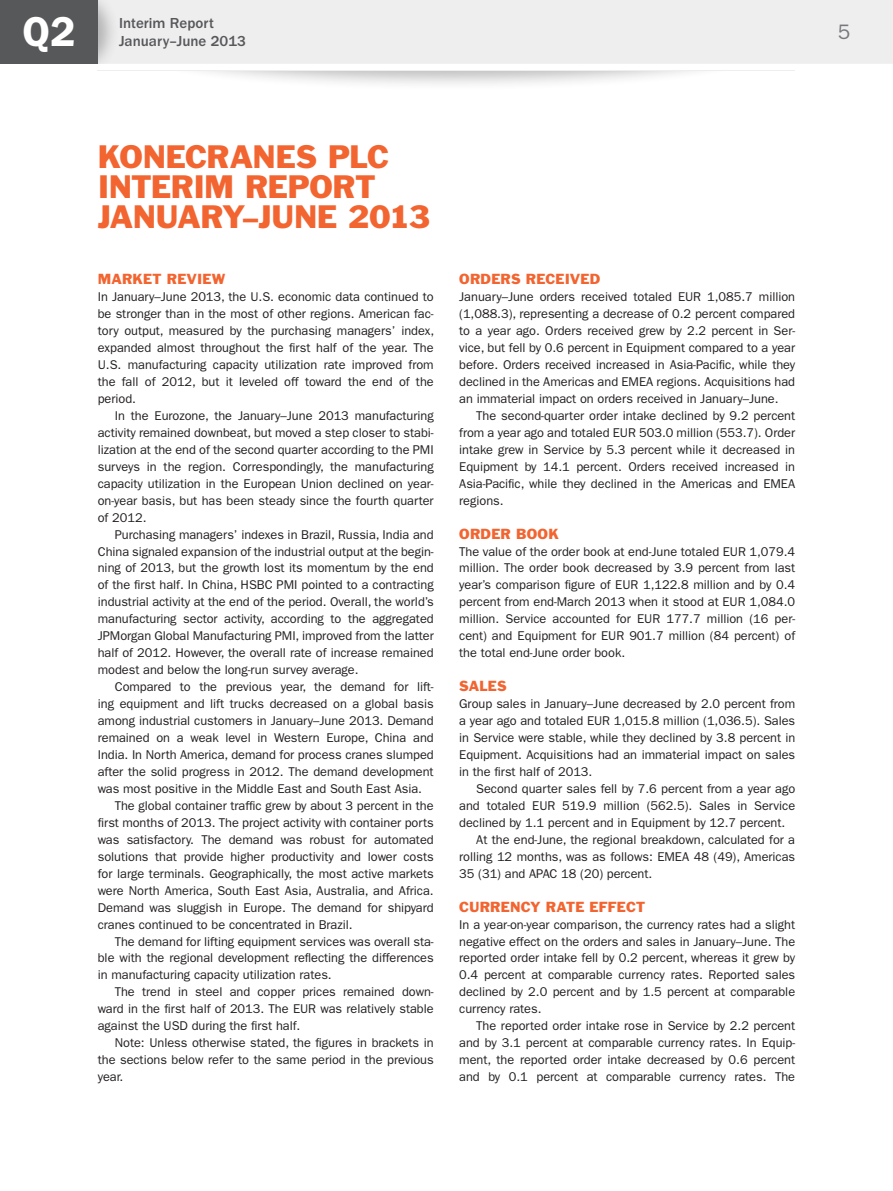
<style>
.page{position:relative;width:893px;height:1191px;background:#fff}
.page>*{position:absolute;margin:0;border:0;box-sizing:border-box;transform-origin:0 0}
.t1{font:600 42px "ITC Franklin Gothic Std";color:#fff}
.t2{font:30px/30px "Franklin Gothic Std";letter-spacing:-.015em;color:#f26430}
.t3{font:21px "ITC Franklin Gothic Std";color:#76787b}
.t4{font:500 15px/18px "ITC Franklin Gothic Std";color:#57585a}
.t5{font:13.5px "Franklin Gothic Std";letter-spacing:.01em;color:#f26430}
.P_1_base_indent{font:12.75px/17px "ITC Franklin Gothic Std";letter-spacing:-.005em;color:#231f20;text-align:justify}
.P_1_base{font:12.75px/17px "ITC Franklin Gothic Std";letter-spacing:-.005em;color:#231f20;text-align:justify}
</style>
<div class="page">
<div style="left:138px;top:3px;width:623px;height:88px;background:#231f20;opacity:.3"></div>
<div style="left:0;top:53px;width:893px;height:17px;background:#fff"></div>
<div style="left:120px;top:0;width:773px;height:64px;background:#eeeeef"></div>
<div style="left:98px;top:0;width:22px;height:64px;background:#231f20;opacity:.3"></div>
<div style="left:0;top:0;width:98px;height:64px;background:#57585a"></div>
<h1 class="t1" style="left:22px;top:7px;width:54px">Q2</h1>
<p class="t4" style="left:119px;top:14px;width:129px">Interim Report<br>January–June 2013</p>
<p class="t2" style="left:98px;top:142px;width:334px">KONECRANES PLC<br>INTERIM REPORT<br>JANUARY–JUNE 2013</p>
<p class="t5" style="left:98px;top:270px;width:129px">MARKET REVIEW</p>
<p class="P_1_base" style="left:98px;top:288px;width:338px">In January–June 2013, the U.S. economic data continued to be stronger than in the most of other regions. American fac&shy;tory output, measured by the purchasing managers’ index, expanded almost throughout the first half of the year. The U.S. manufacturing capacity utilization rate improved from the fall of 2012, but it leveled off toward the end of the period.</p>
<p class="P_1_base_indent" style="left:98px;top:407px;width:337px;text-indent:17px">In the Eurozone, the January–June 2013 manufacturing activity remained downbeat, but moved a step closer to stabi&shy;lization at the end of the second quarter according to the PMI surveys in the region. Correspondingly, the manufacturing capacity utilization in the European Union declined on year&shy;on-year basis, but has been steady since the fourth quarter of 2012.</p>
<p class="P_1_base_indent" style="left:98px;top:526px;width:337px;text-indent:17px">Purchasing managers’ indexes in Brazil, Russia, India and China signaled expansion of the industrial output at the begin&shy;ning of 2013, but the growth lost its momentum by the end of the first half. In China, HSBC PMI pointed to a contracting industrial activity at the end of the period. Overall, the world’s manufacturing sector activity, according to the aggregated JPMorgan Global Manufacturing PMI, improved from the latter half of 2012. However, the overall rate of increase remained modest and below the long-run survey average.</p>
<p class="P_1_base_indent" style="left:98px;top:678px;width:337px;text-indent:17px">Compared to the previous year, the demand for lift&shy;ing equipment and lift trucks decreased on a global basis among industrial customers in January–June 2013. Demand remained on a weak level in Western Europe, China and India. In North America, demand for process cranes slumped after the solid progress in 2012. The demand development was most positive in the Middle East and South East Asia.</p>
<p class="P_1_base_indent" style="left:98px;top:797px;width:337px;text-indent:17px">The global container traffic grew by about 3 percent in the first months of 2013. The project activity with container ports was satisfactory. The demand was robust for automated solutions that provide higher productivity and lower costs for large terminals. Geographically, the most active markets were North America, South East Asia, Australia, and Africa.<br>Demand was sluggish in Europe. The demand for shipyard cranes continued to be concentrated in Brazil.</p>
<p class="P_1_base_indent" style="left:98px;top:932px;width:337px;text-indent:17px">The demand for lifting equipment services was overall sta&shy;ble with the regional development reflecting the differences in manufacturing capacity utilization rates.</p>
<p class="P_1_base_indent" style="left:98px;top:983px;width:337px;text-indent:17px">The trend in steel and copper prices remained down&shy;ward in the first half of 2013. The EUR was relatively stable against the USD during the first half.</p>
<p class="P_1_base_indent" style="left:98px;top:1034px;width:337px;text-indent:17px">Note: Unless otherwise stated, the figures in brackets in the sections below refer to the same period in the previous year.</p>
<p class="t5" style="left:459px;top:270px;width:142px">ORDERS RECEIVED</p>
<p class="P_1_base" style="left:459px;top:288px;width:337px">January–June orders received totaled EUR 1,085.7 million (1,088.3), representing a decrease of 0.2 percent compared to a year ago. Orders received grew by 2.2 percent in Ser&shy;vice, but fell by 0.6 percent in Equipment compared to a year before. Orders received increased in Asia-Pacific, while they declined in the Americas and EMEA regions. Acquisitions had an immaterial impact on orders received in January–June.</p>
<p class="P_1_base_indent" style="left:459px;top:407px;width:337px;text-indent:17px">The second-quarter order intake declined by 9.2 percent from a year ago and totaled EUR 503.0 million (553.7). Order intake grew in Service by 5.3 percent while it decreased in Equipment by 14.1 percent. Orders received increased in Asia-Pacific, while they declined in the Americas and EMEA regions.</p>
<p class="t5" style="left:459px;top:525px;width:101px">ORDER BOOK</p>
<p class="P_1_base" style="left:459px;top:543px;width:337px">The value of the order book at end-June totaled EUR 1,079.4 million. The order book decreased by 3.9 percent from last year’s comparison figure of EUR 1,122.8 million and by 0.4 percent from end-March 2013 when it stood at EUR 1,084.0 million. Service accounted for EUR 177.7 million (16 per&shy;cent) and Equipment for EUR 901.7 million (84 percent) of the total end-June order book.</p>
<p class="t5" style="left:459px;top:677px;width:49px">SALES</p>
<p class="P_1_base" style="left:459px;top:695px;width:337px">Group sales in January–June decreased by 2.0 percent from a year ago and totaled EUR 1,015.8 million (1,036.5). Sales in Service were stable, while they declined by 3.8 percent in Equipment. Acquisitions had an immaterial impact on sales in the first half of 2013.</p>
<p class="P_1_base_indent" style="left:459px;top:780px;width:337px;text-indent:17px">Second quarter sales fell by 7.6 percent from a year ago and totaled EUR 519.9 million (562.5). Sales in Service declined by 1.1 percent and in Equipment by 12.7 percent.</p>
<p class="P_1_base_indent" style="left:459px;top:831px;width:337px;text-indent:17px">At the end-June, the regional breakdown, calculated for a rolling 12 months, was as follows: EMEA 48 (49), Americas 35 (31) and APAC 18 (20) percent.</p>
<p class="t5" style="left:459px;top:898px;width:187px">CURRENCY RATE EFFECT</p>
<p class="P_1_base" style="left:459px;top:916px;width:337px">In a year-on-year comparison, the currency rates had a slight negative effect on the orders and sales in January–June. The reported order intake fell by 0.2 percent, whereas it grew by 0.4 percent at comparable currency rates. Reported sales declined by 2.0 percent and by 1.5 percent at comparable currency rates.</p>
<p class="P_1_base_indent" style="left:459px;top:1017px;width:337px;text-indent:17px">The reported order intake rose in Service by 2.2 percent and by 3.1 percent at comparable currency rates. In Equip&shy;ment, the reported order intake decreased by 0.6 percent and by 0.1 percent at comparable currency rates. The</p>
<h3 class="t3" style="left:838px;top:20px;width:14px">5</h3>
</div>
